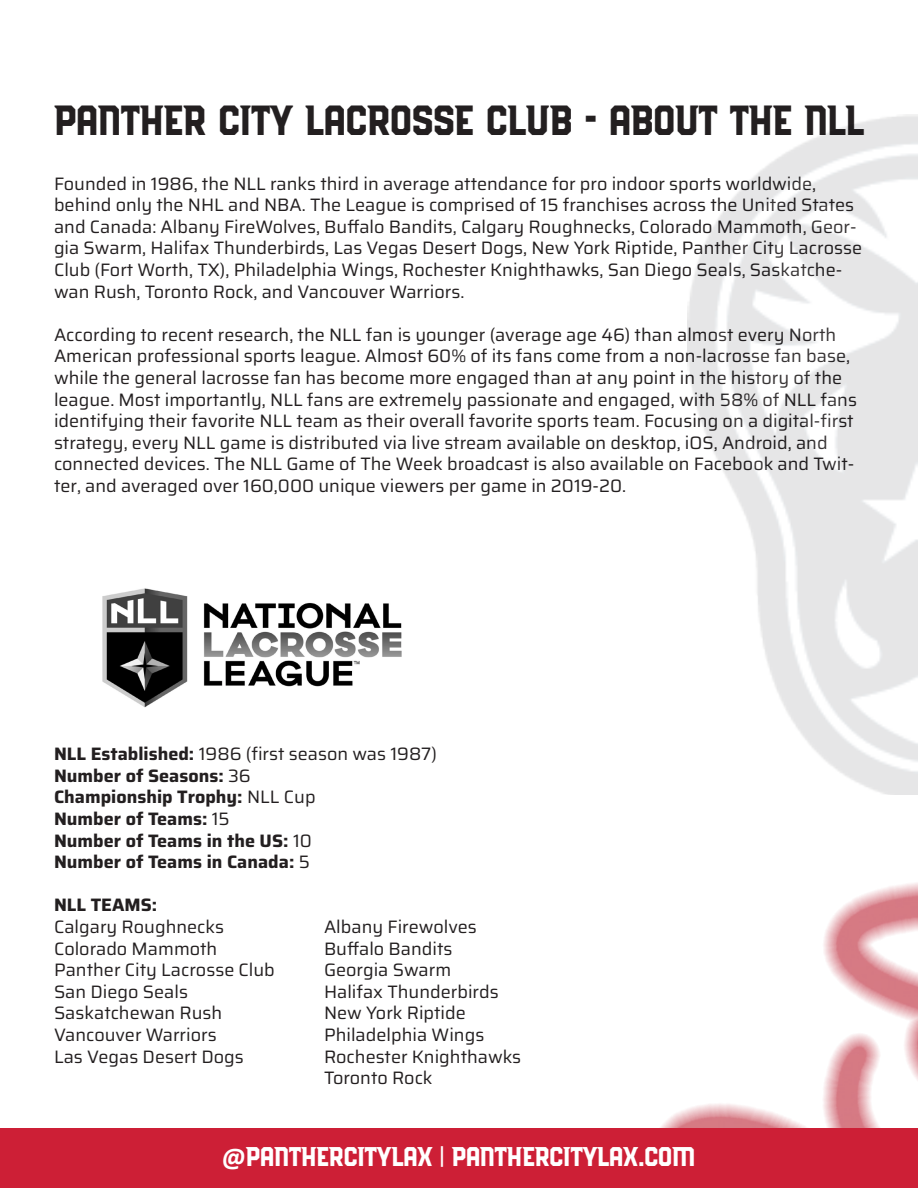
<style>
.page{position:relative;width:918px;height:1188px;background:#fff}
.page>*{position:absolute;margin:0;border:0;box-sizing:border-box;transform-origin:0 0}
.t1{font:42px "PCBLOCK Regular";letter-spacing:-.005em;color:#231f20}
.t2{font:27px "PCBLOCK Regular";color:#fff}
.t3{font:100 18px/21.6px "Saira";color:#231f20}
.s1{font-family:"Calibri";font-weight:700}
.s2{font-family:"Morganite";font-weight:700}
</style>
<div class="page">
<img style="left:688px;top:115px;width:230px;height:680px">
<img style="left:648px;top:883px;width:270px;height:246px">
<img style="left:102px;top:588px;width:300px;height:120px">
<div style="left:0;top:1129px;width:918px;height:59px;background:#cd1f36"></div>
<p class="t1" style="left:54px;top:101px;width:45px">PANTHER</p>
<p class="t1" style="left:219px;top:101px;width:128px">CITY LACROSSE</p>
<p class="t1" style="left:486px;top:101px;width:44px">CLUB</p>
<p class="t1" style="left:585px;top:101px;width:69px">- ABOUT</p>
<p class="t1" style="left:730px;top:101px;width:22px">THE</p>
<p class="t1" style="left:805px;top:101px;width:61px">NLL</p>
<p class="t3" style="left:54px;top:172px;width:810px">Founded in 1986, the NLL ranks third in average attendance for pro indoor sports worldwide, behind only the NHL and NBA. The League is comprised of 15 franchises across the United States and Canada: Albany FireWolves, Buffalo Bandits, Calgary Roughnecks, Colorado Mammoth, Geor&shy;gia Swarm, Halifax Thunderbirds, Las Vegas Desert Dogs, New York Riptide, Panther City Lacrosse Club (Fort Worth, TX), Philadelphia Wings, Rochester Knighthawks, San Diego Seals, Saskatche&shy;wan Rush, Toronto Rock, and Vancouver Warriors.</p>
<p class="t3" style="left:54px;top:323px;width:805px">According to recent research, the NLL fan is younger (average age 46) than almost every North American professional sports league. Almost 60% of its fans come from a non-lacrosse fan base, while the general lacrosse fan has become more engaged than at any point in the history of the league. Most importantly, NLL fans are extremely passionate and engaged, with 58% of NLL fans identifying their favorite NLL team as their overall favorite sports team. Focusing on a digital-first strategy, every NLL game is distributed via live stream available on desktop, iOS, Android, and connected devices. The NLL Game of The Week broadcast is also available on Facebook and Twit&shy;ter, and averaged over 160,000 unique viewers per game in 2019-20.</p>
<p class="t3" style="left:54px;top:743px;width:385px">NLL Established: 1986 (first season was 1987)</p>
<p class="t3" style="left:54px;top:764px;width:198px">Number of Seasons: 36</p>
<p class="t3" style="left:54px;top:786px;width:263px">Championship Trophy: NLL Cup</p>
<p class="t3" style="left:54px;top:807px;width:177px">Number of Teams: 15</p>
<p class="t3" style="left:54px;top:829px;width:259px">Number of Teams in the US: 10</p>
<p class="t3" style="left:54px;top:851px;width:258px">Number of Teams in Canada: 5</p>
<p class="t3" style="left:54px;top:894px;width:105px">NLL TEAMS:</p>
<p class="t3" style="left:54px;top:915px;width:172px">Calgary Roughnecks</p>
<p class="t3" style="left:324px;top:915px;width:154px">Albany Firewolves</p>
<p class="t3" style="left:54px;top:937px;width:165px">Colorado Mammoth</p>
<p class="t3" style="left:324px;top:937px;width:130px">Buffalo Bandits</p>
<p class="t3" style="left:54px;top:959px;width:222px">Panther City Lacrosse Club</p>
<p class="t3" style="left:324px;top:959px;width:129px">Georgia Swarm</p>
<p class="t3" style="left:54px;top:980px;width:135px">San Diego Seals</p>
<p class="t3" style="left:324px;top:980px;width:176px">Halifax Thunderbirds</p>
<p class="t3" style="left:54px;top:1002px;width:170px">Saskatchewan Rush</p>
<p class="t3" style="left:324px;top:1002px;width:143px">New York Riptide</p>
<p class="t3" style="left:54px;top:1023px;width:164px">Vancouver Warriors</p>
<p class="t3" style="left:324px;top:1023px;width:162px">Philadelphia Wings</p>
<p class="t3" style="left:54px;top:1045px;width:191px">Las Vegas Desert Dogs</p>
<p class="t3" style="left:324px;top:1045px;width:199px">Rochester Knighthawks</p>
<p class="t3" style="left:324px;top:1067px;width:110px">Toronto Rock</p>
<p class="t2" style="left:222px;top:1145px;width:39px"><span class="s1">@</span>PANTHERCITYLA</p>
<p class="t2" style="left:417px;top:1145px;width:49px">X <span class="s2">|</span> PANTHERCITYLA</p>
<p class="t2" style="left:623px;top:1145px;width:73px">X.COM</p>
</div>
